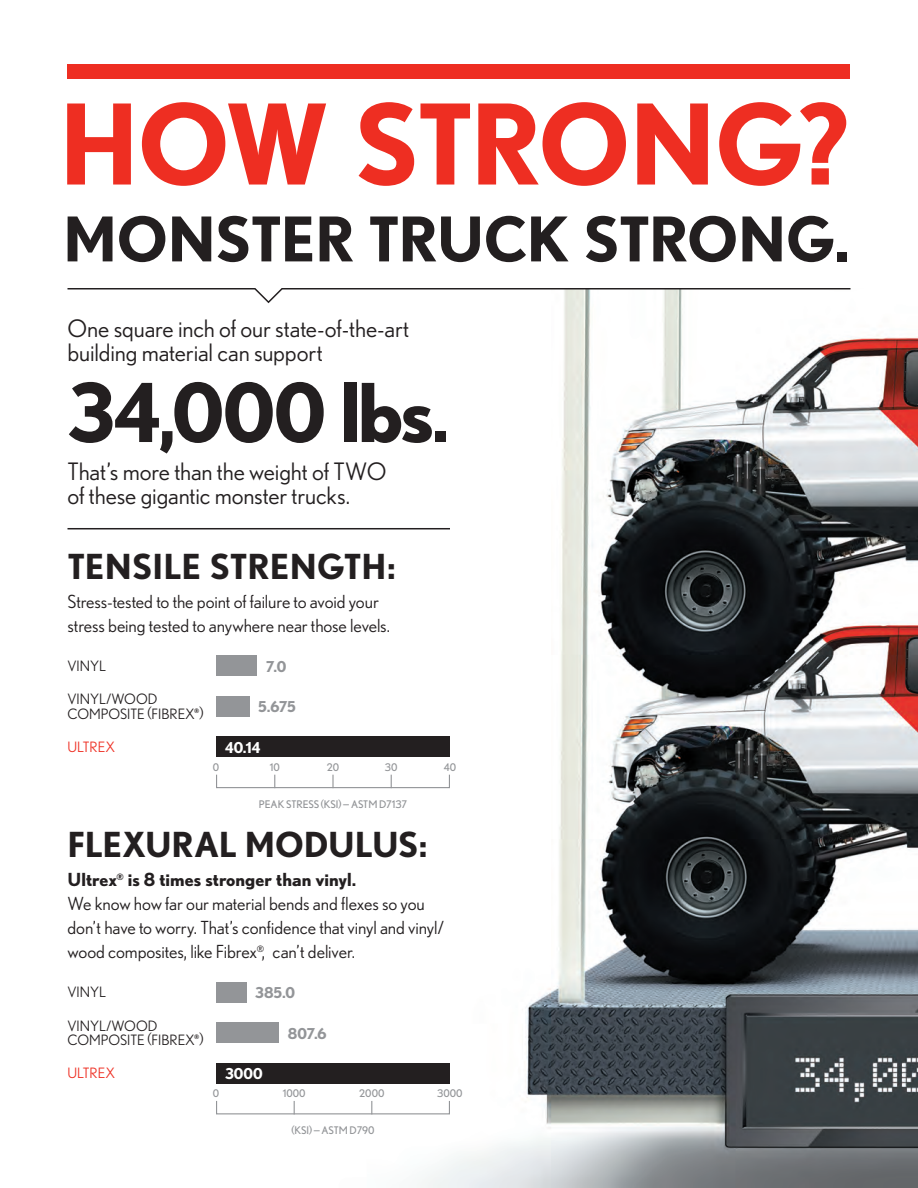
<style>
.page{position:relative;width:918px;height:1188px;background:#fff}
.page>*{position:absolute;margin:0;border:0;box-sizing:border-box;transform-origin:0 0}
.t1{font:700 111px "Nobel";letter-spacing:-.03em;color:#ee2e22}
.t2{font:700 81px "Nobel";letter-spacing:-.025em;color:#231f20}
.t3{font:700 61.5px "Nobel";letter-spacing:-.02em;color:#231f20}
.t4{font:700 34.5px "Nobel";letter-spacing:-.005em;color:#231f20}
.t5{font:24px/24px "Nobel";letter-spacing:-.005em;color:#231f20}
.t6{font:18px/24px "Nobel";letter-spacing:-.005em;color:#231f20}
.t7{font:700 15px "Nobel";letter-spacing:-.015em;color:#939598}
.t8{font:700 15px "Nobel";color:#fff}
.t9{font:14.25px/14.2px "Nobel";color:#231f20}
.t10{font:14.25px "Nobel";color:#ee2e22}
.t11{font:10.5px "Nobel";color:#939598}
.t12{font:700 6.15px "Nobel";color:#231f20}
.s1{font-size:72px}
.s2{font-weight:700}
</style>
<div class="page">
<img style="left:67px;top:304px;width:851px;height:884px">
<hr style="left:68px;top:528px;width:382px;height:1px;background:#231f20">
<div style="left:216px;top:656px;width:41px;height:20px;background:#939598"></div>
<div style="left:216px;top:696px;width:33px;height:20px;background:#939598"></div>
<div style="left:216px;top:737px;width:234px;height:20px;background:#231f20"></div>
<div style="left:216px;top:774px;width:234px;height:14px;border:1px solid #939598"></div>
<svg style="left:274px;top:775px;width:1px;height:13px"></svg>
<svg style="left:332px;top:775px;width:2px;height:13px"></svg>
<svg style="left:391px;top:775px;width:1px;height:13px"></svg>
<div style="left:216px;top:982px;width:30px;height:20px;background:#939598"></div>
<div style="left:216px;top:1022px;width:63px;height:21px;background:#939598"></div>
<div style="left:216px;top:1063px;width:234px;height:20px;background:#231f20"></div>
<div style="left:216px;top:1100px;width:234px;height:14px;border:1px solid #939598"></div>
<svg style="left:294px;top:1101px;width:1px;height:13px"></svg>
<svg style="left:371px;top:1101px;width:1px;height:13px"></svg>
<svg style="left:67px;top:288px;width:784px;height:16px"></svg>
<div style="left:68px;top:64px;width:782px;height:16px;background:#ee2e22"></div>
<h1 class="t1" style="left:59px;top:78px;width:792px">HOW STRONG?</h1>
<h3 class="t3" style="left:63px;top:202px;width:788px">MONSTER TRUCK STRONG.</h3>
<h3 class="t5" style="left:68px;top:316px;width:343px">One square inch of our state-of-the-art building material can support</h3>
<h2 class="t2" style="left:68px;top:364px;width:384px">34<span class="s1">,</span>000 lbs<span class="s1">.</span></h2>
<h3 class="t5" style="left:68px;top:459px;width:320px">That’s more than the weight of TWO of these gigantic monster trucks.</h3>
<h3 class="t4" style="left:68px;top:546px;width:330px">TENSILE STRENGTH:</h3>
<p class="t6" style="left:68px;top:589px;width:324px">Stress-tested to the point of failure to avoid your stress being tested to anywhere near those levels.</p>
<p class="t7" style="left:266px;top:657px;width:22px">7.0</p>
<p class="t7" style="left:258px;top:698px;width:40px">5.675</p>
<p class="t9" style="left:68px;top:659px;width:40px">VINYL</p>
<p class="t9" style="left:68px;top:692px;width:129px">VINYL/WOOD<br>COMPOSITE (FIBREX</p>
<p class="t12" style="left:194px;top:707px;width:7px">®</p>
<p class="t9" style="left:199px;top:705px;width:6px">)</p>
<p class="t10" style="left:68px;top:738px;width:49px">ULTREX</p>
<p class="t8" style="left:225px;top:738px;width:37px">40.14</p>
<p class="t11" style="left:213px;top:761px;width:8px">0</p>
<p class="t11" style="left:270px;top:761px;width:11px">10</p>
<p class="t11" style="left:327px;top:761px;width:14px">20</p>
<p class="t11" style="left:385px;top:761px;width:14px">30</p>
<p class="t11" style="left:444px;top:761px;width:14px">40</p>
<p class="t11" style="left:259px;top:798px;width:150px">PEAK STRESS (KSI)—ASTM D7137</p>
<h3 class="t4" style="left:68px;top:824px;width:361px">FLEXURAL MODULUS:</h3>
<p class="t6" style="left:68px;top:867px;width:378px"><span class="s2">Ultrex</span><sup>®</sup> <span class="s2">is 8 times stronger than vinyl.<br></span>We know how far our material bends and flexes so you don’t have to worry. That’s confidence that vinyl and vinyl/ wood composites, like Fibrex<sup>®</sup>, can’t deliver.</p>
<p class="t7" style="left:255px;top:984px;width:42px">385.0</p>
<p class="t7" style="left:288px;top:1024px;width:40px">807.6</p>
<p class="t9" style="left:68px;top:985px;width:40px">VINYL</p>
<p class="t9" style="left:68px;top:1018px;width:129px">VINYL/WOOD<br>COMPOSITE (FIBREX</p>
<p class="t12" style="left:194px;top:1033px;width:7px">®</p>
<p class="t9" style="left:199px;top:1031px;width:6px">)</p>
<p class="t10" style="left:68px;top:1065px;width:49px">ULTREX</p>
<p class="t8" style="left:225px;top:1065px;width:39px">3000</p>
<p class="t11" style="left:213px;top:1087px;width:8px">0</p>
<p class="t11" style="left:283px;top:1087px;width:24px">1000</p>
<p class="t11" style="left:359px;top:1087px;width:27px">2000</p>
<p class="t11" style="left:437px;top:1087px;width:27px">3000</p>
<p class="t11" style="left:291px;top:1124px;width:85px">(KSI)—ASTM D790</p>
</div>
